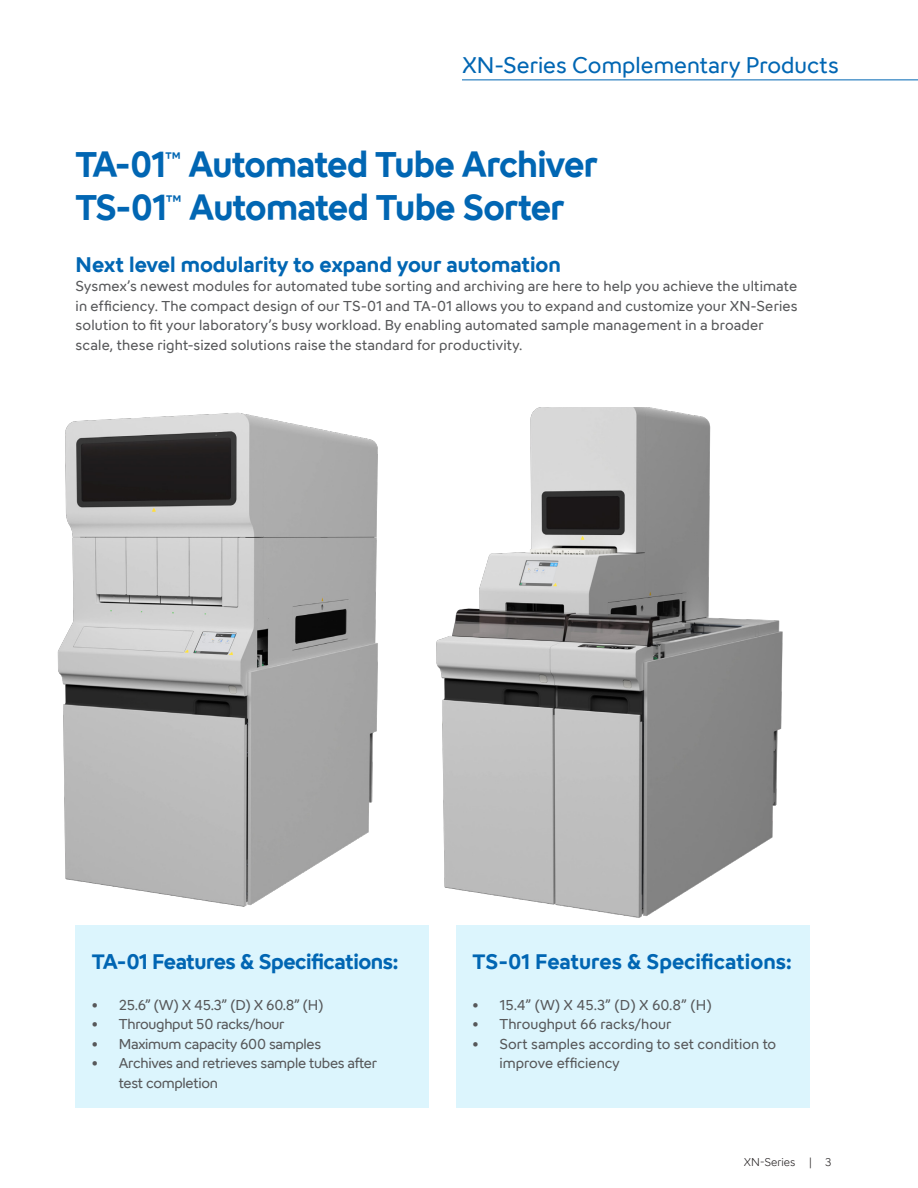
<style>
.page{position:relative;width:918px;height:1188px;background:#fff}
.page>*{position:absolute;margin:0;border:0;box-sizing:border-box;transform-origin:0 0}
.Body{font:700 36px "Sysmex";letter-spacing:-.02em;color:#0166b3}
.t1{font:22.5px "Sysmex";color:#0166b3}
.Body-2{font:700 21px "Sysmex";color:#0166b3}
.Body-3{font:700 21px "Sysmex";letter-spacing:-.02em;color:#0166b3}
.Body-4{font:14.25px/19.5px "Sysmex";letter-spacing:.005em;color:#57585a}
.Body-5{font:14.25px/19.5px "Sysmex";letter-spacing:-.02em;color:#57585a}
.t2{font:300 11.25px "Sysmex";color:#231f20}
</style>
<div class="page">
<img style="left:57px;top:412px;width:321px;height:495px">
<div style="left:76px;top:925px;width:353px;height:183px;background:#dcf5fd"></div>
<div style="left:456px;top:925px;width:354px;height:183px;background:#dcf5fd"></div>
<img style="left:436px;top:408px;width:347px;height:510px">
<hr style="left:462px;top:80px;width:456px;height:1px;background:#0166b3">
<p class="t1" style="left:462px;top:51px;width:378px">XN-Series Complementary Products</p>
<p class="Body" style="left:76px;top:141px;width:524px">TA-01<sup>™</sup> Automated Tube Archiver</p>
<p class="Body" style="left:76px;top:185px;width:490px">TS-01<sup>™</sup> Automated Tube Sorter</p>
<p class="Body-2" style="left:76px;top:251px;width:487px">Next level modularity to expand your automation</p>
<p class="Body-4" style="left:76px;top:276px;width:724px">Sysmex’s newest modules for automated tube sorting and archiving are here to help you achieve the ultimate in efficiency. The compact design of our TS-01 and TA-01 allows you to expand and customize your XN-Series solution to fit your laboratory’s busy workload. By enabling automated sample management in a broader scale, these right-sized solutions raise the standard for productivity.</p>
<p class="Body-3" style="left:92px;top:949px;width:308px">TA-01 Features &amp; Specifications:</p>
<p class="Body-4" style="left:92px;top:995px;width:233px">• 25.6” (W) X 45.3” (D) X 60.8” (H)</p>
<p class="Body-5" style="left:92px;top:1014px;width:194px">• Throughput 50 racks/hour</p>
<p class="Body-5" style="left:92px;top:1034px;width:231px">• Maximum capacity 600 samples</p>
<p class="Body-5" style="left:119px;top:1053px;width:260px;text-indent:-27px">• Archives and retrieves sample tubes after test completion</p>
<p class="Body-2" style="left:473px;top:949px;width:321px">TS-01 Features &amp; Specifications:</p>
<p class="Body-4" style="left:473px;top:995px;width:241px">• 15.4” (W) X 45.3” (D) X 60.8” (H)</p>
<p class="Body-4" style="left:473px;top:1014px;width:200px">• Throughput 66 racks/hour</p>
<p class="Body-4" style="left:500px;top:1034px;width:278px;text-indent:-27px">• Sort samples according to set condition to improve efficiency</p>
<p class="t2" style="left:744px;top:1155px;width:70px">XN-Series |</p>
<p class="t2" style="left:825px;top:1155px;width:8px">3</p>
</div>
